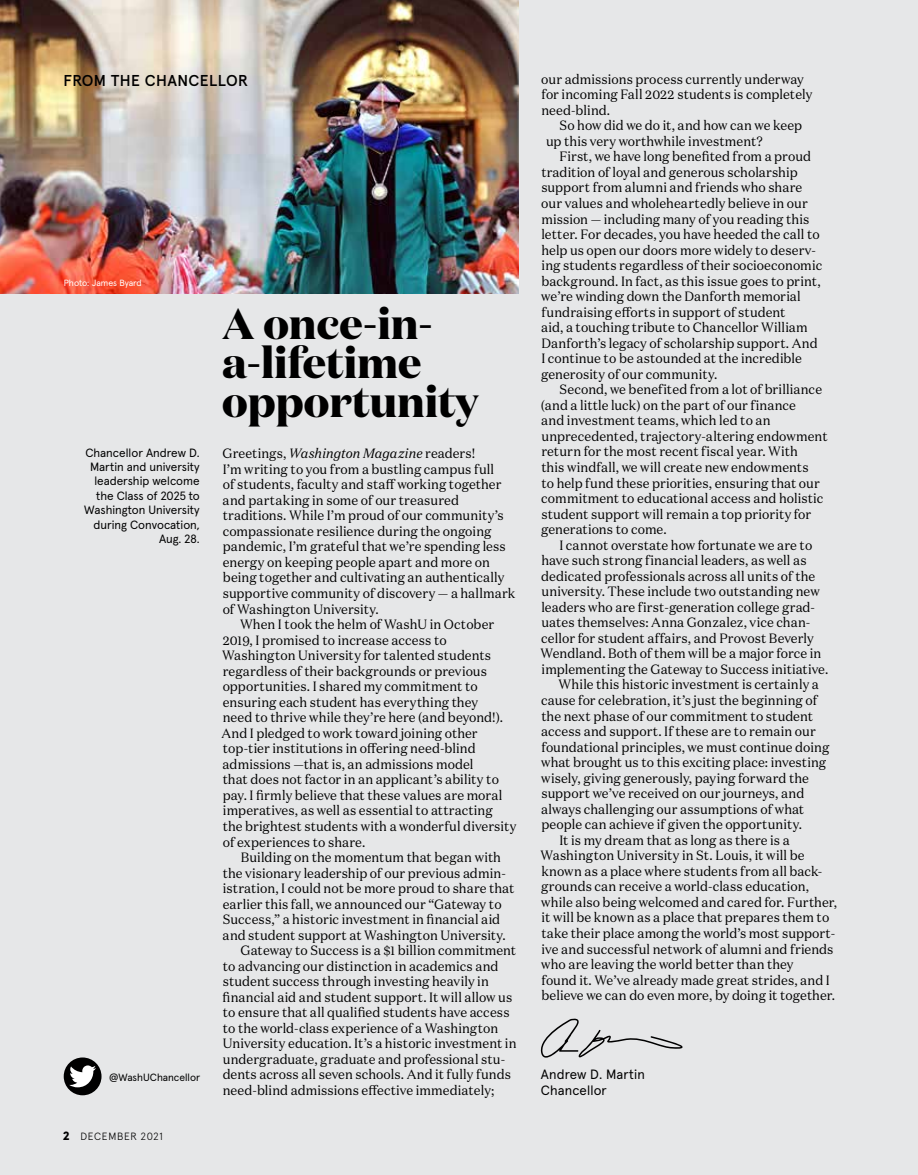
<style>
.page{position:relative;width:918px;height:1175px;background:#fff}
.page>*{position:absolute;margin:0;border:0;box-sizing:border-box;transform-origin:0 0}
.t1{font:700 43.5px/39px "Domaine Display";color:#000}
.t2{font:500 15.75px "Apercu Pro";letter-spacing:.025em;color:#000}
.t3{font:13.5px/15.6px "Domaine Text";color:#000;scale:.95 1}
.t4{font:13.5px/16.5px "Apercu Pro";letter-spacing:.01em;color:#000}
.t5{font:12px/14.4px "Apercu Pro";color:#000;text-align:right}
.t6{font:10.5px "Apercu Pro";color:#000}
.t7{font:300 10.5px "Apercu Pro";letter-spacing:.065em;color:#000}
.t8{font:9px "Apercu Pro";color:#fff}
.s1{font-weight:900;font-size:12px}
.s2{font-style:italic}
</style>
<div class="page">
<div style="left:0;top:0;width:918px;height:1174px;background:#e6e7e8"></div>
<img style="left:0;top:0;width:518px;height:293px">
<svg style="left:540px;top:1018px;width:143px;height:39px"></svg>
<svg style="left:64px;top:1057px;width:38px;height:38px"></svg>
<p class="t2" style="left:63px;top:69px;width:186px">FROM THE CHANCELLOR</p>
<p class="t8" style="left:64px;top:275px;width:80px">Photo: James Byard</p>
<p class="t5" style="left:84px;top:444px;width:117px">Chancellor Andrew D.<br>Martin and university leadership welcome the Class of 2025 to<br>Washington University during Convocation,<br>Aug. 28.</p>
<p class="t6" style="left:109px;top:1069px;width:93px">@WashUChancellor</p>
<p class="t7" style="left:63px;top:1128px;width:101px"><span class="s1">2</span> DECEMBER 2021</p>
<h1 class="t1" style="left:222px;top:304px;width:258px">A once-in&shy;a-lifetime opportunity</h1>
<p class="t3" style="left:223px;top:445px;width:267px">Greetings, <span class="s2">Washington Magazine</span> readers!</p>
<p class="t3" style="left:223px;top:461px;width:287px">I’m writing to you from a bustling campus full</p>
<p class="t3" style="left:223px;top:476px;width:295px">of students, faculty and staff working together</p>
<p class="t3" style="left:223px;top:492px;width:250px">and partaking in some of our treasured</p>
<p class="t3" style="left:223px;top:507px;width:297px">traditions. While I’m proud of our community’s</p>
<p class="t3" style="left:223px;top:523px;width:284px">compassionate resilience during the ongoing</p>
<p class="t3" style="left:223px;top:538px;width:299px">pandemic, I’m grateful that we’re spending less</p>
<p class="t3" style="left:223px;top:554px;width:283px">energy on keeping people apart and more on</p>
<p class="t3" style="left:223px;top:569px;width:298px">being together and cultivating an authentically</p>
<p class="t3" style="left:223px;top:585px;width:309px">supportive community of discovery — a hallmark</p>
<p class="t3" style="left:223px;top:601px;width:166px">of Washington University.</p>
<p class="t3" style="left:240px;top:616px;width:269px">When I took the helm of WashU in October</p>
<p class="t3" style="left:223px;top:632px;width:238px">2019, I promised to increase access to</p>
<p class="t3" style="left:222px;top:647px;width:285px">Washington University for talented students</p>
<p class="t3" style="left:223px;top:663px;width:280px">regardless of their backgrounds or previous</p>
<p class="t3" style="left:223px;top:678px;width:270px">opportunities. I shared my commitment to</p>
<p class="t3" style="left:223px;top:694px;width:270px">ensuring each student has everything they</p>
<p class="t3" style="left:223px;top:709px;width:297px">need to thrive while they’re here (and beyond!).</p>
<p class="t3" style="left:221px;top:725px;width:271px">And I pledged to work toward joining other</p>
<p class="t3" style="left:223px;top:740px;width:268px">top-tier institutions in offering need-blind</p>
<p class="t3" style="left:223px;top:756px;width:266px">admissions —that is, an admissions model</p>
<p class="t3" style="left:223px;top:771px;width:292px">that does not factor in an applicant’s ability to</p>
<p class="t3" style="left:223px;top:787px;width:296px">pay. I firmly believe that these values are moral</p>
<p class="t3" style="left:223px;top:802px;width:285px">imperatives, as well as essential to attracting</p>
<p class="t3" style="left:223px;top:818px;width:311px">the brightest students with a wonderful diversity</p>
<p class="t3" style="left:223px;top:833px;width:152px">of experiences to share.</p>
<p class="t3" style="left:241px;top:849px;width:275px">Building on the momentum that began with</p>
<p class="t3" style="left:223px;top:864px;width:300px">the visionary leadership of our previous admin-</p>
<p class="t3" style="left:223px;top:880px;width:308px">istration, I could not be more proud to share that</p>
<p class="t3" style="left:223px;top:896px;width:295px">earlier this fall, we announced our “Gateway to</p>
<p class="t3" style="left:223px;top:911px;width:293px">Success,” a historic investment in financial aid</p>
<p class="t3" style="left:223px;top:927px;width:300px">and student support at Washington University.</p>
<p class="t3" style="left:241px;top:942px;width:292px">Gateway to Success is a $1 billion commitment</p>
<p class="t3" style="left:223px;top:958px;width:292px">to advancing our distinction in academics and</p>
<p class="t3" style="left:223px;top:973px;width:282px">student success through investing heavily in</p>
<p class="t3" style="left:223px;top:989px;width:306px">financial aid and student support. It will allow us</p>
<p class="t3" style="left:223px;top:1004px;width:303px">to ensure that all qualified students have access</p>
<p class="t3" style="left:223px;top:1020px;width:292px">to the world-class experience of a Washington</p>
<p class="t3" style="left:223px;top:1035px;width:311px">University education. It’s a historic investment in</p>
<p class="t3" style="left:223px;top:1051px;width:299px">undergraduate, graduate and professional stu-</p>
<p class="t3" style="left:223px;top:1066px;width:305px">dents across all seven schools. And it fully funds</p>
<p class="t3" style="left:223px;top:1082px;width:287px">need-blind admissions effective immediately;</p>
<p class="t3" style="left:541px;top:71px;width:287px">our admissions process currently underway for incoming Fall 2022 students is completely need-blind.</p>
<p class="t3" style="left:546px;top:118px;width:271px;text-indent:14px">So how did we do it, and how can we keep up this very worthwhile investment?</p>
<p class="t3" style="left:541px;top:149px;width:297px;text-indent:18px">First, we have long benefited from a proud tradition of loyal and generous scholarship support from alumni and friends who share our values and wholeheartedly believe in our mission — including many of you reading this letter. For decades, you have heeded the call to help us open our doors more widely to deserv&shy;ing students regardless of their socioeconomic background. In fact, as this issue goes to print, we’re winding down the Danforth memorial fundraising efforts in support of student<br>aid, a touching tribute to Chancellor William Danforth’s legacy of scholarship support. And I continue to be astounded at the incredible generosity of our community.</p>
<p class="t3" style="left:541px;top:381px;width:303px;text-indent:19px">Second, we benefited from a lot of brilliance (and a little luck) on the part of our finance<br>and investment teams, which led to an unprecedented, trajectory-altering endowment return for the most recent fiscal year. With<br>this windfall, we will create new endowments<br>to help fund these priorities, ensuring that our commitment to educational access and holistic student support will remain a top priority for generations to come.</p>
<p class="t3" style="left:559px;top:537px;width:268px">I cannot overstate how fortunate we are to</p>
<p class="t3" style="left:541px;top:552px;width:281px">have such strong financial leaders, as well as</p>
<p class="t3" style="left:541px;top:568px;width:290px">dedicated professionals across all units of the</p>
<p class="t3" style="left:541px;top:583px;width:294px">university. These include two outstanding new</p>
<p class="t3" style="left:541px;top:599px;width:290px">leaders who are first-generation college grad-</p>
<p class="t3" style="left:542px;top:614px;width:285px">uates themselves: Anna Gonzalez, vice chan-</p>
<p class="t3" style="left:541px;top:630px;width:288px">cellor for student affairs, and Provost Beverly</p>
<p class="t3" style="left:541px;top:645px;width:297px">Wendland. Both of them will be a major force in</p>
<p class="t3" style="left:542px;top:661px;width:303px">implementing the Gateway to Success initiative.</p>
<p class="t3" style="left:559px;top:676px;width:275px">While this historic investment is certainly a</p>
<p class="t3" style="left:541px;top:692px;width:292px">cause for celebration, it’s just the beginning of</p>
<p class="t3" style="left:541px;top:707px;width:288px">the next phase of our commitment to student</p>
<p class="t3" style="left:541px;top:723px;width:291px">access and support. If these are to remain our</p>
<p class="t3" style="left:542px;top:739px;width:304px">foundational principles, we must continue doing</p>
<p class="t3" style="left:541px;top:754px;width:302px">what brought us to this exciting place: investing</p>
<p class="t3" style="left:541px;top:770px;width:283px">wisely, giving generously, paying forward the</p>
<p class="t3" style="left:541px;top:785px;width:278px">support we’ve received on our journeys, and</p>
<p class="t3" style="left:541px;top:801px;width:278px">always challenging our assumptions of what</p>
<p class="t3" style="left:541px;top:816px;width:276px">people can achieve if given the opportunity.</p>
<p class="t3" style="left:559px;top:832px;width:244px">It is my dream that as long as there is a</p>
<p class="t3" style="left:541px;top:847px;width:279px">Washington University in St. Louis, it will be</p>
<p class="t3" style="left:541px;top:863px;width:297px">known as a place where students from all back-</p>
<p class="t3" style="left:541px;top:878px;width:283px">grounds can receive a world-class education,</p>
<p class="t3" style="left:541px;top:894px;width:313px">while also being welcomed and cared for. Further,</p>
<p class="t3" style="left:542px;top:909px;width:304px">it will be known as a place that prepares them to</p>
<p class="t3" style="left:541px;top:925px;width:311px">take their place among the world’s most support-</p>
<p class="t3" style="left:542px;top:940px;width:309px">ive and successful network of alumni and friends</p>
<p class="t3" style="left:541px;top:956px;width:267px">who are leaving the world better than they</p>
<p class="t3" style="left:542px;top:971px;width:305px">found it. We’ve already made great strides, and I</p>
<p class="t3" style="left:542px;top:987px;width:311px">believe we can do even more, by doing it together.</p>
<p class="t4" style="left:541px;top:1064px;width:105px">Andrew D. Martin<br>Chancellor</p>
</div>
